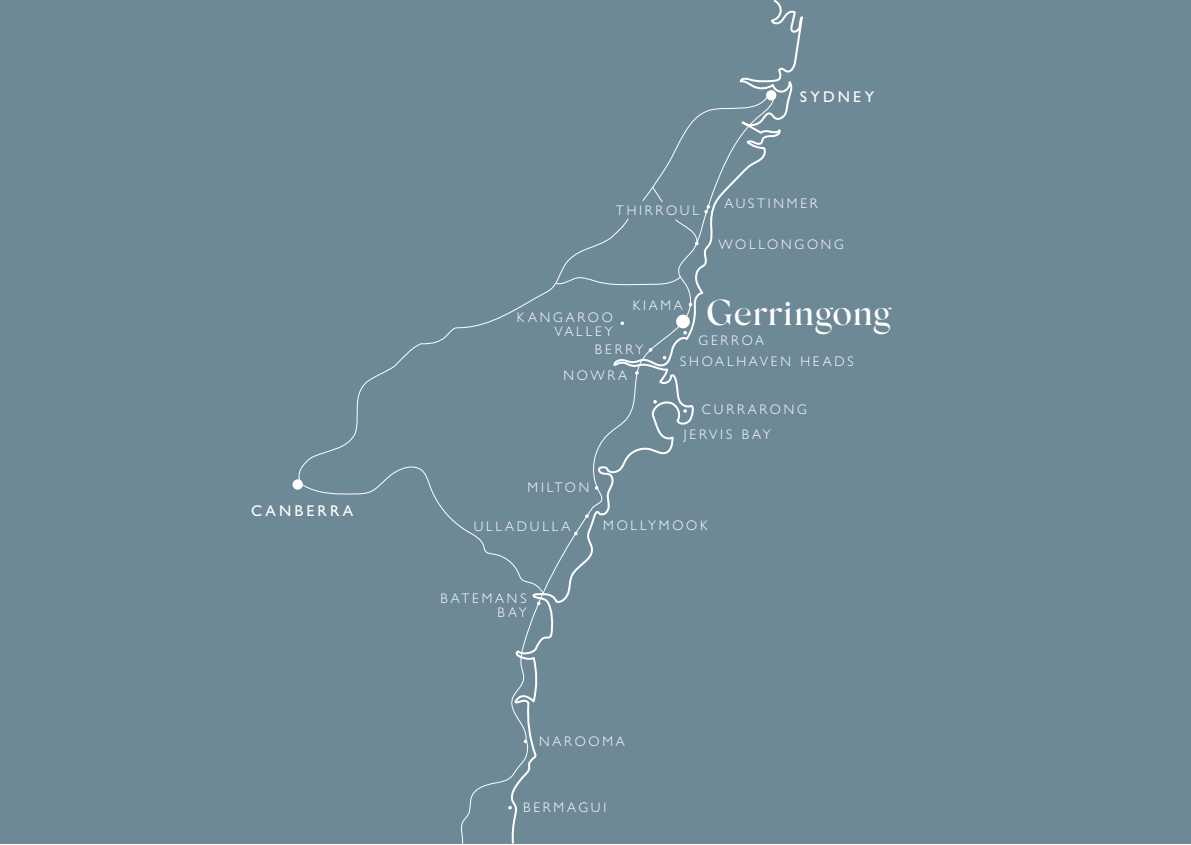
<style>
.page{position:relative;width:1191px;height:845px;background:#fff}
.page>*{position:absolute;margin:0;border:0;box-sizing:border-box;transform-origin:0 0}
.t1{font:500 36.4px "Silk Serif";letter-spacing:-.005em;color:#fff}
.t2{font:500 15.6px "Gill Sans Nova";letter-spacing:.2em;color:#fff}
.t3{font:300 13.8px/14px "Gill Sans Nova";letter-spacing:.2em;color:#fff;text-align:right}
</style>
<div class="page">
<div style="left:0;top:1px;width:1190px;height:843px;background:#6d8996"></div>
<svg style="left:510px;top:0;width:295px;height:137px"></svg>
<svg style="left:461px;top:93px;width:315px;height:751px"></svg>
<svg style="left:303px;top:485px;width:240px;height:108px"></svg>
<svg style="left:298px;top:218px;width:330px;height:267px"></svg>
<svg style="left:556px;top:276px;width:125px;height:9px"></svg>
<svg style="left:642px;top:93px;width:128px;height:120px"></svg>
<svg style="left:675px;top:219px;width:23px;height:26px"></svg>
<div style="left:292px;top:479px;width:11px;height:11px;background:#fff;border-radius:50%"></div>
<div style="left:766px;top:90px;width:10px;height:10px;background:#fff;border-radius:50%"></div>
<div style="left:676px;top:315px;width:14px;height:13px;background:#fff;border-radius:50%"></div>
<p class="t2" style="left:251px;top:501px;width:103px">CANBERRA</p>
<p class="t2" style="left:800px;top:87px;width:76px">SYDNEY</p>
<p class="t3" style="left:616px;top:203px;width:85px">THIRROUL</p>
<p class="t3" style="left:724px;top:196px;width:95px">AUSTINMER</p>
<p class="t3" style="left:718px;top:237px;width:127px">WOLLONGONG</p>
<p class="t3" style="left:517px;top:310px;width:97px">KANGAROO<br>VALLEY</p>
<p class="t3" style="left:632px;top:298px;width:52px">KIAMA</p>
<p class="t3" style="left:595px;top:342px;width:50px">BERRY</p>
<h1 class="t1" style="left:706px;top:291px;width:186px">Gerringong</h1>
<p class="t3" style="left:698px;top:333px;width:67px">GERROA</p>
<p class="t3" style="left:563px;top:368px;width:65px">NOWRA</p>
<p class="t3" style="left:527px;top:480px;width:63px">MILTON</p>
<p class="t3" style="left:680px;top:354px;width:175px">SHOALHAVEN HEADS</p>
<p class="t3" style="left:684px;top:396px;width:124px;line-height:25px;text-align:left;text-indent:18px">CURRARONG<br>JERVIS BAY</p>
<p class="t3" style="left:474px;top:519px;width:98px">ULLADULLA</p>
<p class="t3" style="left:603px;top:518px;width:106px">MOLLYMOOK</p>
<p class="t3" style="left:440px;top:591px;width:88px">BATEMANS<br>BAY</p>
<p class="t3" style="left:539px;top:734px;width:87px">NAROOMA</p>
<p class="t3" style="left:523px;top:800px;width:85px">BERMAGUI</p>
</div>
